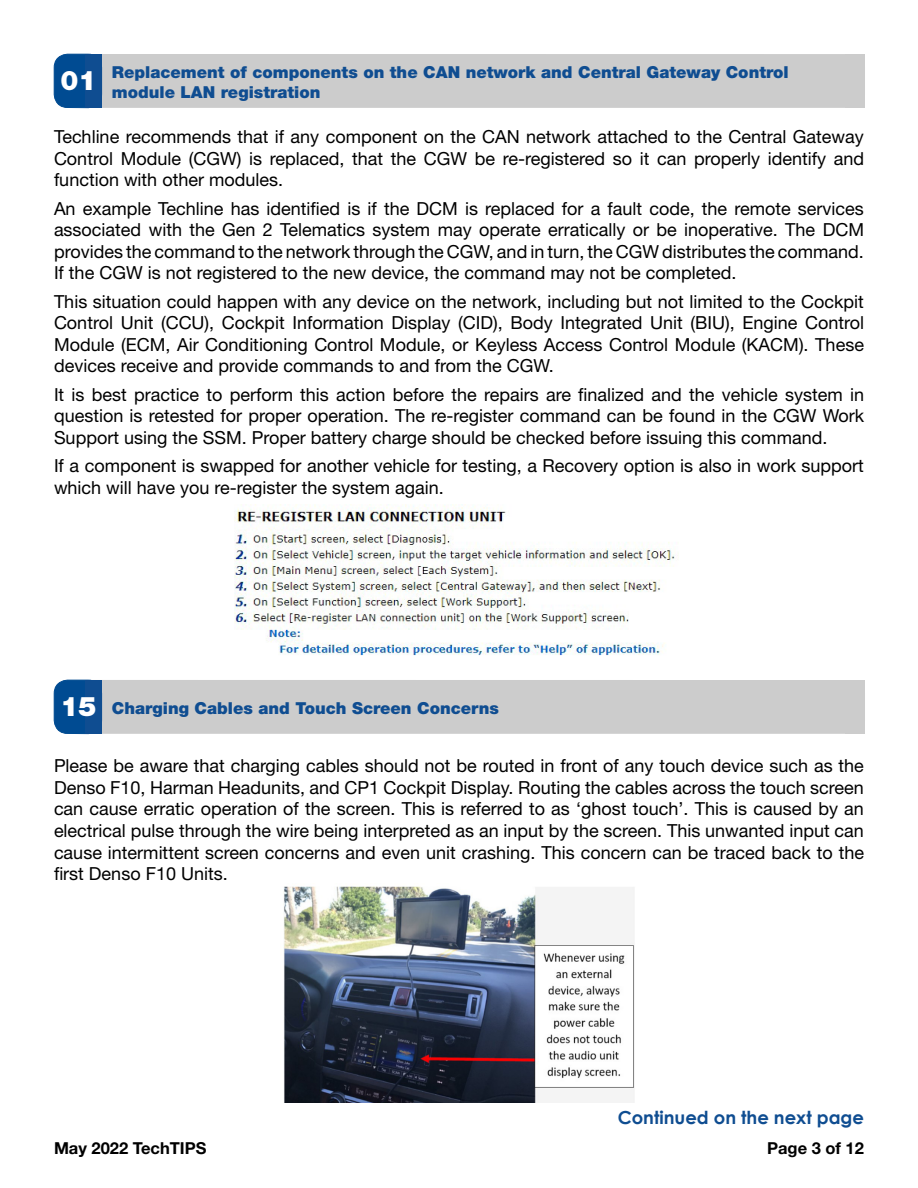
<style>
.page{position:relative;width:918px;height:1188px;background:#fff}
.page>*{position:absolute;margin:0;border:0;box-sizing:border-box;transform-origin:0 0}
.t1{font:18px/21.6px "Helvetica Neue LT Std";color:#000;text-align:justify}
.t2{font:700 18px "Century Gothic";color:#0f4d91}
.t3{font:900 16.5px/19.8px "Helvetica Neue LT Std";color:#0f4d91}
.t4{font:700 16.5px "Helvetica Neue LT Std";color:#000}
.s1{font-size:27px;color:#fff}
</style>
<div class="page">
<div style="left:54px;top:54px;width:811px;height:54px;background:#ccc;border-radius:14px"></div>
<div style="left:846px;top:54px;width:19px;height:54px;background:#ccc"></div>
<div style="left:54px;top:54px;width:48px;height:54px;background:#004b92;border-radius:14px"></div>
<div style="left:54px;top:54px;width:48px;height:54px;border:1px solid #004b92;border-radius:14px"></div>
<div style="left:85px;top:54px;width:17px;height:54px;background:#0f4d91"></div>
<img style="left:234px;top:504px;width:445px;height:152px">
<div style="left:54px;top:680px;width:811px;height:54px;background:#ccc;border-radius:14px"></div>
<div style="left:846px;top:680px;width:19px;height:54px;background:#ccc"></div>
<div style="left:54px;top:680px;width:48px;height:54px;background:#004b92;border-radius:14px"></div>
<div style="left:54px;top:680px;width:48px;height:54px;border:1px solid #004b92;border-radius:14px"></div>
<div style="left:85px;top:680px;width:17px;height:54px;background:#0f4d91"></div>
<img style="left:284px;top:886px;width:351px;height:217px">
<p class="t3" style="left:60px;top:62px;width:730px;text-indent:51px">Replacement of components on the CAN network and Central Gateway Control<br><sup>01</sup> module LAN registration</p>
<p class="t1" style="left:54px;top:125px;width:812px">Techline recommends that if any component on the CAN network attached to the Central Gateway Control Module (CGW) is replaced, that the CGW be re-registered so it can properly identify and function with other modules.</p>
<p class="t1" style="left:54px;top:197px;width:812px">An example Techline has identified is if the DCM is replaced for a fault code, the remote services associated with the Gen 2 Telematics system may operate erratically or be inoperative. The DCM provides the command to the network through the CGW, and in turn, the CGW distributes the command.<br>If the CGW is not registered to the new device, the command may not be completed.</p>
<p class="t1" style="left:54px;top:290px;width:812px">This situation could happen with any device on the network, including but not limited to the Cockpit Control Unit (CCU), Cockpit Information Display (CID), Body Integrated Unit (BIU), Engine Control Module (ECM, Air Conditioning Control Module, or Keyless Access Control Module (KACM). These devices receive and provide commands to and from the CGW.</p>
<p class="t1" style="left:54px;top:383px;width:812px">It is best practice to perform this action before the repairs are finalized and the vehicle system in question is retested for proper operation. The re-register command can be found in the CGW Work Support using the SSM. Proper battery charge should be checked before issuing this command.</p>
<p class="t1" style="left:54px;top:455px;width:811px">If a component is swapped for another vehicle for testing, a Recovery option is also in work support which will have you re-register the system again.</p>
<p class="t3" style="left:60px;top:699px;width:440px"><span class="s1">15</span> Charging Cables and Touch Screen Concerns</p>
<p class="t1" style="left:54px;top:755px;width:812px">Please be aware that charging cables should not be routed in front of any touch device such as the Denso F10, Harman Headunits, and CP1 Cockpit Display. Routing the cables across the touch screen can cause erratic operation of the screen. This is referred to as ‘ghost touch’. This is caused by an electrical pulse through the wire being interpreted as an input by the screen. This unwanted input can cause intermittent screen concerns and even unit crashing. This concern can be traced back to the first Denso F10 Units.</p>
<p class="t2" style="left:618px;top:1104px;width:248px">Continued on the next page</p>
<p class="t4" style="left:54px;top:1138px;width:154px">May 2022 TechTIPS</p>
<p class="t4" style="left:767px;top:1138px;width:98px">Page 3 of 12</p>
</div>
